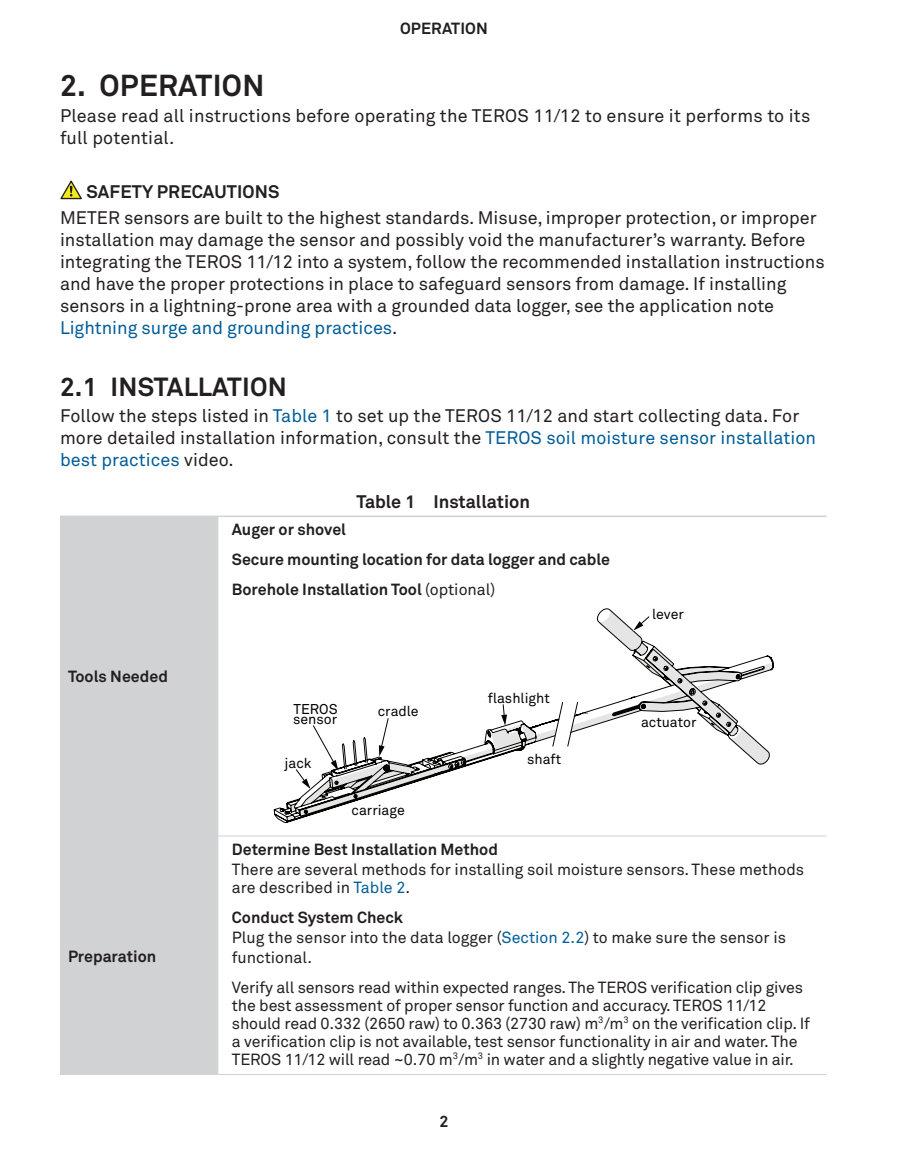
<style>
.page{position:relative;width:900px;height:1152px;background:#fff}
.page>*{position:absolute;margin:0;border:0;box-sizing:border-box;transform-origin:0 0}
.t1{font:700 30px "Akkurat Pro";letter-spacing:.01em;color:#231f20}
.t2{font:700 26px "Akkurat Pro";letter-spacing:.01em;color:#231f20}
.BodyTxtFirst{font:18px/22px "Akkurat Pro";color:#231f20}
.Heading4{font:700 18px "Akkurat Pro";color:#231f20}
.TableTxtLeft{font:16px/18px "Akkurat Pro";letter-spacing:-.01em;color:#231f20}
.TableTxt2Left{font:16px/18px "Akkurat Pro";color:#231f20}
.TableTxtLeft-2{font:700 16px "Akkurat Pro";color:#231f20}
.TableTxt2LeftFirst{font:700 16px "Akkurat Pro";color:#231f20}
.TableHead1Left{font:700 16px "Akkurat Pro";color:#231f20}
.t3{font:14.2px/10.2px "Akkurat Pro";color:#040503}
.s1{color:#005d99}
.s2{font-weight:400}
</style>
<div class="page">
<svg style="left:60px;top:181px;width:22px;height:18px"></svg>
<div style="left:60px;top:517px;width:158px;height:557px;background:#d1d2d4"></div>
<hr style="left:60px;top:836px;width:158px;height:1px;background:#d1d2d4">
<hr style="left:218px;top:836px;width:608px;height:1px;background:#d1d2d4">
<hr style="left:218px;top:517px;width:1px;height:319px;background:#d1d2d4">
<hr style="left:218px;top:836px;width:1px;height:238px;background:#d1d2d4">
<hr style="left:60px;top:516px;width:158px;height:1px;background:#d1d2d4">
<hr style="left:218px;top:516px;width:608px;height:1px;background:#d1d2d4">
<hr style="left:60px;top:1074px;width:158px;height:1px;background:#d1d2d4">
<hr style="left:218px;top:1074px;width:608px;height:1px;background:#d1d2d4">
<svg style="left:274px;top:608px;width:500px;height:215px"></svg>
<p class="TableTxtLeft-2" style="left:400px;top:18px;width:22px">Operation</p>
<p class="t1" style="left:60px;top:67px;width:206px">2. OPERATION</p>
<p class="BodyTxtFirst" style="left:60px;top:105px;width:752px">Please read all instructions before operating the TEROS 11/12 to ensure it performs to its full potential.</p>
<p class="Heading4" style="left:86px;top:181px;width:195px">SAFETY PRECAUTIONS</p>
<p class="BodyTxtFirst" style="left:60px;top:207px;width:766px">METER sensors are built to the highest standards. Misuse, improper protection, or improper installation may damage the sensor and possibly void the manufacturer’s warranty. Before integrating the TEROS 11/12 into a system, follow the recommended installation instructions and have the proper protections in place to safeguard sensors from damage. If installing sensors in a lightning-prone area with a grounded data logger, see the application note <span class="s1">Lightning surge and grounding practices</span>.</p>
<p class="t2" style="left:60px;top:371px;width:228px">2.1 INSTALLATION</p>
<p class="BodyTxtFirst" style="left:60px;top:405px;width:758px">Follow the steps listed in <span class="s1">Table 1</span> to set up the TEROS 11/12 and start collecting data. For more detailed installation information, consult the <span class="s1">TEROS soil moisture sensor installation best practices</span> video.</p>
<p class="Heading4" style="left:356px;top:491px;width:175px">Table 1 Installation</p>
<p class="TableHead1Left" style="left:68px;top:667px;width:101px">Tools Needed</p>
<p class="TableHead1Left" style="left:68px;top:946px;width:90px">Preparation</p>
<p class="TableTxtLeft-2" style="left:232px;top:519px;width:116px">Auger or shovel</p>
<p class="TableTxtLeft-2" style="left:232px;top:549px;width:380px">Secure mounting location for data logger and cable</p>
<p class="TableTxtLeft-2" style="left:232px;top:579px;width:265px">Borehole Installation Tool <span class="s2">(optional)</span></p>
<p class="t3" style="left:293px;top:704px;width:46px">TEROS sensor</p>
<p class="t3" style="left:285px;top:758px;width:28px">jack</p>
<p class="t3" style="left:378px;top:706px;width:42px">cradle</p>
<p class="t3" style="left:352px;top:805px;width:55px">carriage</p>
<p class="t3" style="left:488px;top:693px;width:64px">flashlight</p>
<p class="t3" style="left:527px;top:754px;width:36px">shaft</p>
<p class="t3" style="left:652px;top:609px;width:33px">lever</p>
<p class="t3" style="left:641px;top:717px;width:57px">actuator</p>
<p class="TableTxt2LeftFirst" style="left:232px;top:839px;width:268px">Determine Best Installation Method</p>
<p class="TableTxt2Left" style="left:232px;top:860px;width:574px">There are several methods for installing soil moisture sensors. These methods are described in <span class="s1">Table 2</span>.</p>
<p class="TableTxtLeft-2" style="left:232px;top:907px;width:173px">Conduct System Check</p>
<p class="TableTxt2Left" style="left:232px;top:928px;width:556px">Plug the sensor into the data logger (<span class="s1">Section 2.2</span>) to make sure the sensor is</p>
<p class="TableTxt2Left" style="left:232px;top:948px;width:82px">functional.</p>
<p class="TableTxtLeft" style="left:232px;top:978px;width:580px">Verify all sensors read within expected ranges. The TEROS verification clip gives the best assessment of proper sensor function and accuracy. TEROS 11/12 should read 0.332 (2650 raw) to 0.363 (2730 raw) m<sup>3</sup>/m<sup>3</sup> on the verification clip. If a verification clip is not available, test sensor functionality in air and water. The TEROS 11/12 will read ~0.70 m<sup>3</sup>/m<sup>3</sup> in water and a slightly negative value in air.</p>
<p class="TableTxtLeft-2" style="left:439px;top:1111px;width:11px">2</p>
</div>
